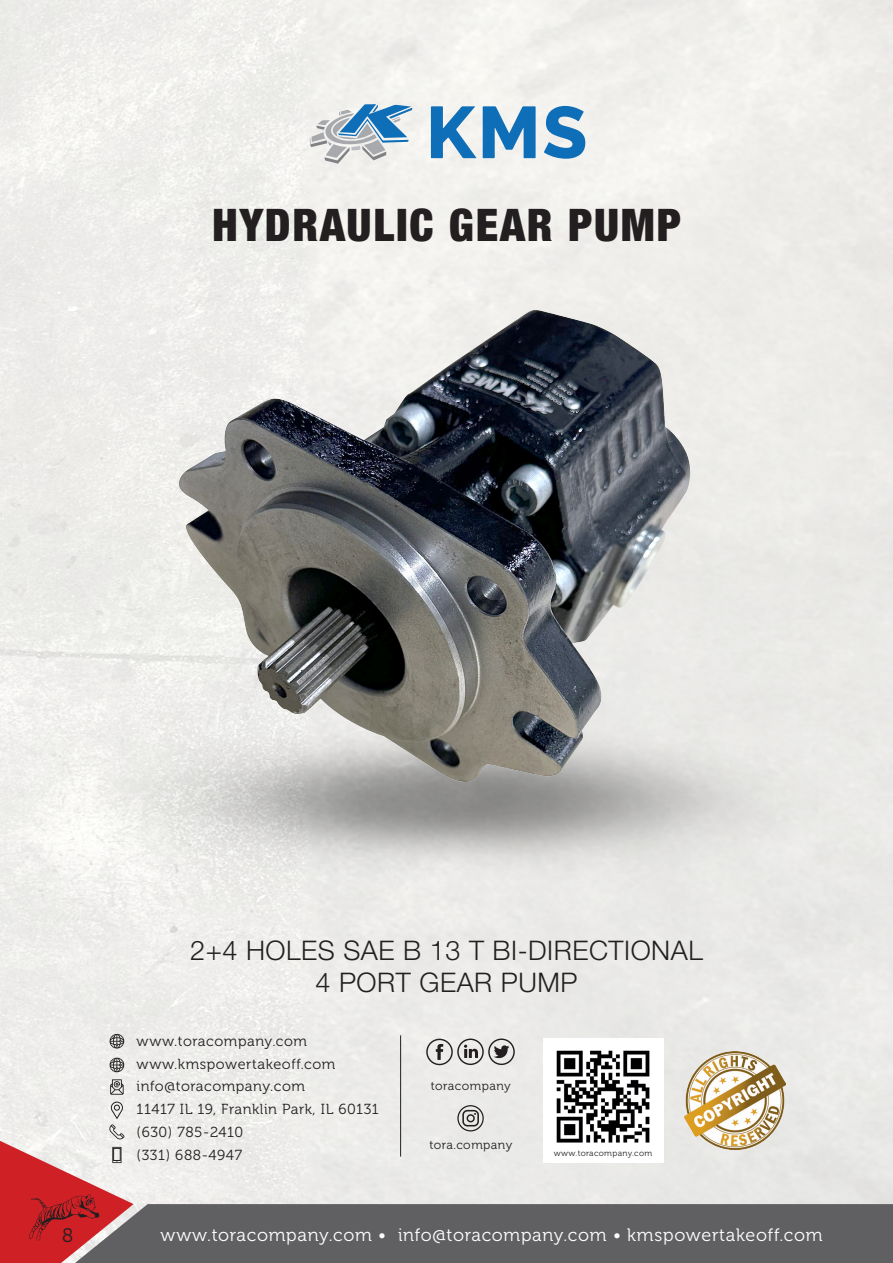
<style>
.page{position:relative;width:893px;height:1263px;background:#fff}
.page>*{position:absolute;margin:0;border:0;box-sizing:border-box;transform-origin:0 0}
.t1{font:900 condensed 45px "Helvetica Neue LT Std";letter-spacing:.04em;color:#231f20}
.t2{font:300 27px/32.4px "Helvetica Neue LT Std";letter-spacing:.02em;color:#231f20;text-align:center}
.t3{font:19.5px "Museo 300";color:#231f20}
.t4{font:18px "Museo 300";letter-spacing:.04em;color:#fff}
.t5{font:14.55px/23px "Museo 300";letter-spacing:.04em;color:#231f20}
.t6{font:12.3px "Museo 300";letter-spacing:.04em;color:#231f20}
.t7{font:8.4px "Museo 300";letter-spacing:.04em;color:#231f20}
</style>
<div class="page">
<div style="left:134px;top:1204px;width:758px;height:59px;background:#606063"></div>
<svg style="left:892px;top:1204px;width:1px;height:59px"></svg>
<img style="left:556px;top:1050px;width:94px;height:93px">
<svg style="left:110px;top:1034px;width:14px;height:14px"></svg>
<svg style="left:110px;top:1058px;width:14px;height:14px"></svg>
<svg style="left:110px;top:1079px;width:14px;height:16px"></svg>
<hr style="left:400px;top:1035px;width:1px;height:121px;background:#231f20">
<svg style="left:426px;top:1038px;width:89px;height:27px;background:#b7b6b5"></svg>
<svg style="left:457px;top:1105px;width:27px;height:26px"></svg>
<svg style="left:0;top:1101px;width:134px;height:162px"></svg>
<div style="left:113px;top:1148px;width:7px;height:12px;border:1px solid #231f20"></div>
<img style="left:684px;top:1051px;width:102px;height:99px">
<svg style="left:483px;top:106px;width:53px;height:52px;background:#5999c9"></svg>
<svg style="left:431px;top:106px;width:46px;height:52px"></svg>
<svg style="left:544px;top:105px;width:42px;height:54px;background:#6ea4ce"></svg>
<svg style="left:310px;top:104px;width:102px;height:60px"></svg>
<img style="left:93px;top:695px;width:724px;height:188px">
<img style="left:161px;top:305px;width:547px;height:494px">
<h1 class="t1" style="left:212px;top:197px;width:470px">HYDRAULIC GEAR PUMP</h1>
<h2 class="t2" style="left:190px;top:933px;width:514px">2+4 HOLES SAE B 13 T BI-DIRECTIONAL<br>4 PORT GEAR PUMP</h2>
<p class="t5" style="left:137px;top:1029px;width:244px">www.toracompany.com www.kmspowertakeoff.com info@toracompany.com<br>11417 IL 19, Franklin Park, IL 60131 (630) 785-2410<br>(331) 688-4947</p>
<p class="t6" style="left:431px;top:1079px;width:82px">toracompany</p>
<p class="t6" style="left:429px;top:1138px;width:84px">tora.company</p>
<p class="t7" style="left:554px;top:1149px;width:100px">www.toracompany.com</p>
<h3 class="t3" style="left:62px;top:1225px;width:13px">8</h3>
<p class="t4" style="left:161px;top:1225px;width:663px">www.toracompany.com • info@toracompany.com • kmspowertakeoff.com</p>
</div>
